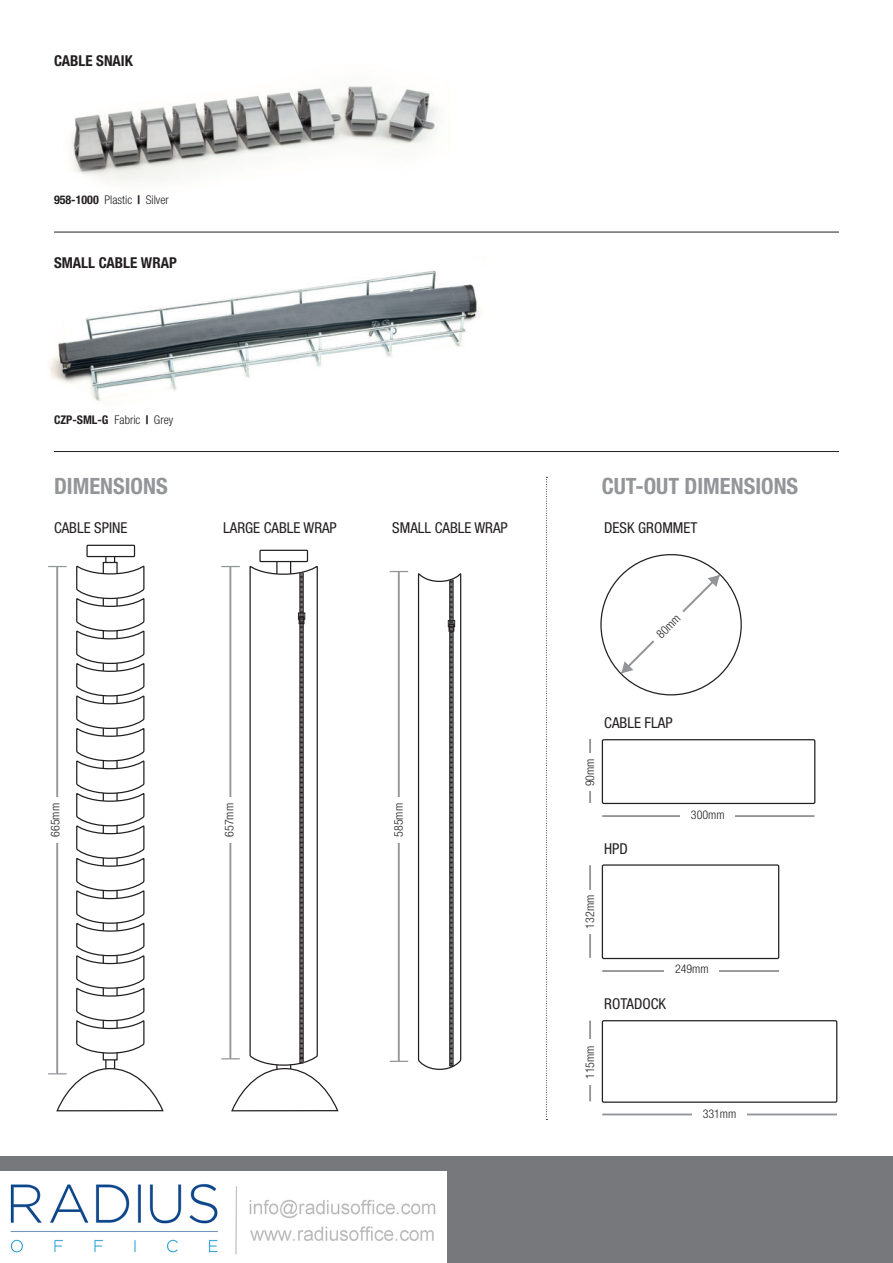
<style>
.page{position:relative;width:893px;height:1263px;background:#fff}
.page>*{position:absolute;margin:0;border:0;box-sizing:border-box;transform-origin:0 0}
.t1{font:700 condensed 22.5px "Helvetica Neue";color:#939598}
.t2{font:condensed 15px "Helvetica Neue";color:#231f20}
.t3{font:700 condensed 15px "Helvetica Neue";color:#231f20}
.t4{font:300 condensed 12px "Helvetica Neue";color:#231f20}
.s1{font-weight:700}
.s2{font-weight:800}
</style>
<div class="page">
<div style="left:105px;top:1053px;width:10px;height:17px;border:1px solid #231f20"></div>
<svg style="left:107px;top:557px;width:6px;height:5px"></svg>
<div style="left:105px;top:555px;width:10px;height:17px;border:1px solid #231f20"></div>
<svg style="left:76px;top:565px;width:69px;height:489px"></svg>
<div style="left:86px;top:545px;width:49px;height:12px;border:1px solid #231f20"></div>
<div style="left:259px;top:550px;width:49px;height:12px;border:1px solid #231f20"></div>
<svg style="left:417px;top:573px;width:45px;height:497px"></svg>
<div style="left:448px;top:620px;width:7px;height:7px;border:1px solid #231f20"></div>
<div style="left:448px;top:624px;width:6px;height:8px;border:1px solid #231f20"></div>
<div style="left:602px;top:739px;width:213px;height:65px;border:1px solid #231f20"></div>
<div style="left:602px;top:864px;width:177px;height:95px;border:1px solid #231f20"></div>
<div style="left:602px;top:1020px;width:235px;height:83px;border:1px solid #231f20"></div>
<hr style="left:398px;top:572px;width:2px;height:489px;background:#939598">
<svg style="left:390px;top:571px;width:18px;height:1px"></svg>
<svg style="left:390px;top:1061px;width:18px;height:1px"></svg>
<svg style="left:221px;top:566px;width:118px;height:546px"></svg>
<hr style="left:56px;top:567px;width:2px;height:507px;background:#939598">
<svg style="left:48px;top:566px;width:19px;height:1px"></svg>
<svg style="left:48px;top:1067px;width:116px;height:45px"></svg>
<hr style="left:602px;top:815px;width:212px;height:2px;background:#939598">
<hr style="left:602px;top:970px;width:177px;height:2px;background:#939598">
<hr style="left:589px;top:739px;width:2px;height:64px;background:#939598">
<hr style="left:589px;top:865px;width:2px;height:93px;background:#939598">
<hr style="left:602px;top:1113px;width:235px;height:2px;background:#939598">
<hr style="left:589px;top:1020px;width:2px;height:81px;background:#939598">
<img style="left:49px;top:270px;width:430px;height:131px">
<div style="left:0;top:1157px;width:893px;height:106px;background:#76787b"></div>
<img style="left:70px;top:86px;width:368px;height:96px">
<hr style="left:54px;top:232px;width:785px;height:1px;background:#231f20">
<hr style="left:54px;top:451px;width:785px;height:1px;background:#231f20">
<div style="left:680px;top:809px;width:55px;height:15px;background:#fff"></div>
<div style="left:664px;top:964px;width:55px;height:15px;background:#fff"></div>
<div style="left:692px;top:1108px;width:55px;height:16px;background:#fff"></div>
<div style="left:585px;top:1040px;width:15px;height:45px;background:#fff"></div>
<div style="left:585px;top:890px;width:15px;height:43px;background:#fff"></div>
<div style="left:393px;top:797px;width:16px;height:45px;background:#fff"></div>
<div style="left:224px;top:797px;width:15px;height:45px;background:#fff"></div>
<div style="left:50px;top:797px;width:15px;height:45px;background:#fff"></div>
<div style="left:585px;top:754px;width:15px;height:37px;background:#fff"></div>
<svg style="left:619px;top:572px;width:103px;height:104px"></svg>
<svg style="left:546px;top:477px;width:1px;height:643px"></svg>
<img style="left:0;top:1171px;width:446px;height:92px">
<p class="t3" style="left:54px;top:51px;width:80px">CABLE SNAIK</p>
<p class="t4" style="left:54px;top:193px;width:116px"><span class="s1">958-1000</span> Plastic <span class="s2">|</span> Silver</p>
<p class="t3" style="left:54px;top:253px;width:124px">SMALL CABLE WRAP</p>
<p class="t4" style="left:54px;top:413px;width:121px"><span class="s1">CZP-SML-G</span> Fabric <span class="s2">|</span> Grey</p>
<h1 class="t1" style="left:54px;top:472px;width:115px">DIMENSIONS</h1>
<h1 class="t1" style="left:602px;top:472px;width:198px">CUT-OUT DIMENSIONS</h1>
<p class="t2" style="left:54px;top:519px;width:75px">CABLE SPINE</p>
<p class="t2" style="left:223px;top:519px;width:115px">LARGE CABLE WRAP</p>
<p class="t2" style="left:392px;top:519px;width:117px">SMALL CABLE WRAP</p>
<p class="t2" style="left:604px;top:519px;width:95px">DESK GROMMET</p>
<p class="t4" style="left:654px;top:632px;width:29px;rotate:-45deg">80mm</p>
<p class="t4" style="left:48px;top:837px;width:35px;rotate:-90deg">665mm</p>
<p class="t4" style="left:222px;top:837px;width:35px;rotate:-90deg">657mm</p>
<p class="t4" style="left:392px;top:837px;width:35px;rotate:-90deg">585mm</p>
<p class="t2" style="left:604px;top:714px;width:70px">CABLE FLAP</p>
<p class="t4" style="left:583px;top:786px;width:29px;rotate:-90deg">90mm</p>
<p class="t2" style="left:604px;top:840px;width:25px">HPD</p>
<p class="t4" style="left:691px;top:807px;width:35px">300mm</p>
<p class="t4" style="left:583px;top:929px;width:35px;rotate:-90deg">132mm</p>
<p class="t4" style="left:675px;top:962px;width:35px">249mm</p>
<p class="t2" style="left:604px;top:995px;width:63px">ROTADOCK</p>
<p class="t4" style="left:583px;top:1079px;width:35px;rotate:-90deg">115mm</p>
<p class="t4" style="left:703px;top:1107px;width:35px">331mm</p>
</div>
